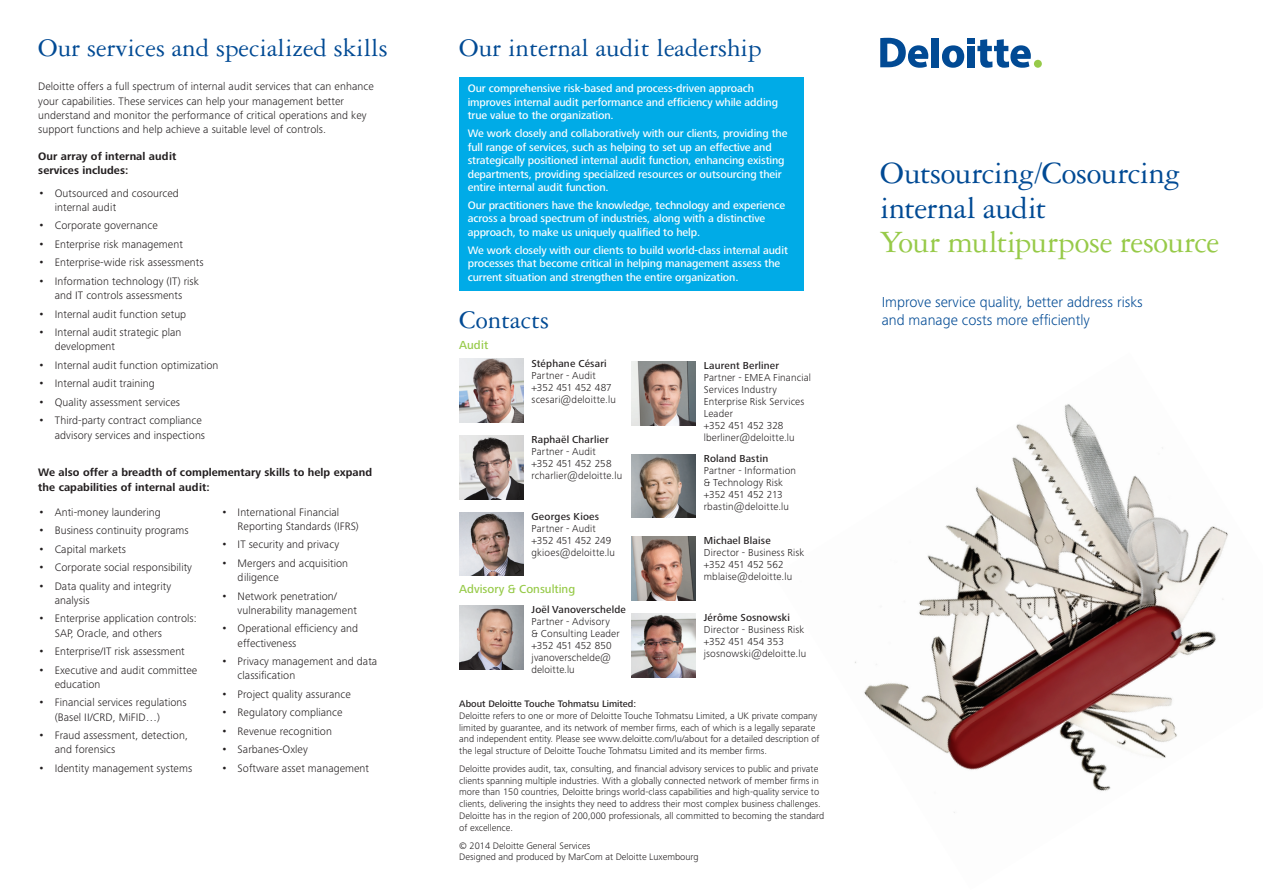
<style>
.page{position:relative;width:1263px;height:893px;background:#fff}
.page>*{position:absolute;margin:0;border:0;box-sizing:border-box;transform-origin:0 0}
.t1{font:33px/34.5px "Garamond 3 LT Std";letter-spacing:-.015em;color:#014a94}
.t2{font:33px "Garamond 3 LT Std";letter-spacing:-.015em;color:#97ca49}
.t3{font:27px "Garamond 3 LT Std";color:#014a94}
.t4{font:300 15px/18px "Frutiger Next Pro";color:#014a94}
.t5{font:500 12px "Frutiger Next Pro";color:#97ca49}
.t6{font:300 11.25px/14.2px "Frutiger Next Pro";letter-spacing:.005em;color:#231f20}
.t7{font:500 11.25px/13.5px "Frutiger Next Pro";letter-spacing:-.01em;color:#fff}
.t8{font:700 11.25px/14.2px "Frutiger Next Pro";letter-spacing:.005em;color:#231f20}
.t9{font:300 10.5px/12px "Frutiger Next Pro";letter-spacing:.015em;color:#231f20}
.t10{font:500 10.5px "Frutiger Next Pro";letter-spacing:.015em;color:#231f20}
.t11{font:300 9.75px/11.7px "Frutiger Next Pro";color:#231f20}
.t12{font:500 9.75px "Frutiger Next Pro";color:#231f20}
.s1{font-size:12.75px}
</style>
<div class="page">
<div style="left:931px;top:38px;width:8px;height:29px;background:#014a94"></div>
<svg style="left:942px;top:45px;width:22px;height:23px"></svg>
<div style="left:967px;top:46px;width:7px;height:21px;background:#014a94"></div>
<div style="left:967px;top:38px;width:7px;height:6px;background:#014a94"></div>
<svg style="left:977px;top:39px;width:54px;height:29px"></svg>
<div style="left:1034px;top:60px;width:8px;height:8px;background:#97ca49;border-radius:50%"></div>
<svg style="left:880px;top:38px;width:48px;height:30px"></svg>
<div style="left:459px;top:78px;width:345px;height:213px;background:#00abe7"></div>
<img style="left:855px;top:404px;width:373px;height:409px">
<img style="left:459px;top:359px;width:64px;height:64px">
<img style="left:459px;top:435px;width:64px;height:64px">
<img style="left:459px;top:512px;width:64px;height:64px">
<img style="left:459px;top:606px;width:64px;height:63px">
<img style="left:631px;top:361px;width:64px;height:64px">
<img style="left:631px;top:454px;width:64px;height:64px">
<img style="left:631px;top:537px;width:64px;height:64px">
<img style="left:631px;top:613px;width:64px;height:64px">
<h2 class="t3" style="left:38px;top:33px;width:351px">Our services and specialized skills</h2>
<p class="t6" style="left:38px;top:80px;width:337px">Deloitte offers a full spectrum of internal audit services that can enhance your capabilities. These services can help your management better understand and monitor the performance of critical operations and key support functions and help achieve a suitable level of controls.</p>
<p class="t8" style="left:38px;top:149px;width:140px">Our array of internal audit services includes:</p>
<p class="t6" style="left:55px;top:186px;width:126px;text-indent:-16px"><span class="s1">•</span> Outsourced and cosourced internal audit</p>
<p class="t6" style="left:38px;top:218px;width:121px"><span class="s1">•</span> Corporate governance</p>
<p class="t6" style="left:38px;top:237px;width:146px"><span class="s1">•</span> Enterprise risk management</p>
<p class="t6" style="left:38px;top:255px;width:167px"><span class="s1">•</span> Enterprise-wide risk assessments</p>
<p class="t6" style="left:38px;top:274px;width:162px;text-align:center"><span class="s1">•</span> Information technology (IT) risk and IT controls assessments</p>
<p class="t6" style="left:38px;top:307px;width:149px"><span class="s1">•</span> Internal audit function setup</p>
<p class="t6" style="left:55px;top:325px;width:128px;text-indent:-16px"><span class="s1">•</span> Internal audit strategic plan development</p>
<p class="t6" style="left:38px;top:358px;width:182px"><span class="s1">•</span> Internal audit function optimization</p>
<p class="t6" style="left:38px;top:376px;width:118px"><span class="s1">•</span> Internal audit training</p>
<p class="t6" style="left:38px;top:395px;width:143px"><span class="s1">•</span> Quality assessment services</p>
<p class="t6" style="left:38px;top:413px;width:168px;text-align:right"><span class="s1">•</span> Third-party contract compliance advisory services and inspections</p>
<p class="t8" style="left:38px;top:465px;width:335px">We also offer a breadth of complementary skills to help expand the capabilities of internal audit:</p>
<p class="t6" style="left:38px;top:505px;width:124px"><span class="s1">•</span> Anti-money laundering</p>
<p class="t6" style="left:38px;top:523px;width:152px"><span class="s1">•</span> Business continuity programs</p>
<p class="t6" style="left:38px;top:542px;width:89px"><span class="s1">•</span> Capital markets</p>
<p class="t6" style="left:38px;top:560px;width:155px"><span class="s1">•</span> Corporate social responsibility</p>
<p class="t6" style="left:55px;top:579px;width:118px;text-indent:-16px"><span class="s1">•</span> Data quality and integrity analysis</p>
<p class="t6" style="left:55px;top:611px;width:144px;text-indent:-16px"><span class="s1">•</span> Enterprise application controls:<br>SAP, Oracle, and others</p>
<p class="t6" style="left:38px;top:644px;width:148px"><span class="s1">•</span> Enterprise/IT risk assessment</p>
<p class="t6" style="left:55px;top:663px;width:144px;text-indent:-16px"><span class="s1">•</span> Executive and audit committee education</p>
<p class="t6" style="left:55px;top:695px;width:134px;text-indent:-16px"><span class="s1">•</span> Financial services regulations (Basel II/CRD, MiFID…)</p>
<p class="t6" style="left:55px;top:728px;width:135px;text-indent:-16px"><span class="s1">•</span> Fraud assessment, detection, and forensics</p>
<p class="t6" style="left:38px;top:761px;width:155px"><span class="s1">•</span> Identity management systems</p>
<p class="t6" style="left:238px;top:505px;width:123px;text-indent:-16px"><span class="s1">•</span> International Financial<br>Reporting Standards (IFRS)</p>
<p class="t6" style="left:221px;top:537px;width:120px"><span class="s1">•</span> IT security and privacy</p>
<p class="t6" style="left:238px;top:556px;width:112px;text-indent:-16px"><span class="s1">•</span> Mergers and acquisition diligence</p>
<p class="t6" style="left:238px;top:589px;width:121px;text-indent:-16px"><span class="s1">•</span> Network penetration/ vulnerability management</p>
<p class="t6" style="left:238px;top:621px;width:122px;text-indent:-16px"><span class="s1">•</span> Operational efficiency and effectiveness</p>
<p class="t6" style="left:238px;top:654px;width:141px;text-indent:-16px"><span class="s1">•</span> Privacy management and data classification</p>
<p class="t6" style="left:221px;top:687px;width:131px"><span class="s1">•</span> Project quality assurance</p>
<p class="t6" style="left:221px;top:705px;width:123px"><span class="s1">•</span> Regulatory compliance</p>
<p class="t6" style="left:221px;top:724px;width:112px"><span class="s1">•</span> Revenue recognition</p>
<p class="t6" style="left:221px;top:742px;width:88px"><span class="s1">•</span> Sarbanes-Oxley</p>
<p class="t6" style="left:221px;top:761px;width:150px"><span class="s1">•</span> Software asset management</p>
<h2 class="t3" style="left:459px;top:33px;width:304px">Our internal audit leadership</h2>
<p class="t7" style="left:468px;top:82px;width:312px">Our comprehensive risk-based and process-driven approach improves internal audit performance and efficiency while adding true value to the organization.</p>
<p class="t7" style="left:468px;top:127px;width:321px">We work closely and collaboratively with our clients, providing the full range of services, such as helping to set up an effective and strategically positioned internal audit function, enhancing existing departments, providing specialized resources or outsourcing their entire internal audit function.</p>
<p class="t7" style="left:468px;top:198px;width:319px">Our practitioners have the knowledge, technology and experience across a broad spectrum of industries, along with a distinctive approach, to make us uniquely qualified to help.</p>
<p class="t7" style="left:468px;top:243px;width:322px">We work closely with our clients to build world-class internal audit processes that become critical in helping management assess the current situation and strengthen the entire organization.</p>
<h2 class="t3" style="left:459px;top:305px;width:91px">Contacts</h2>
<p class="t5" style="left:459px;top:338px;width:31px">Audit</p>
<p class="t10" style="left:531px;top:357px;width:77px">Stéphane Césari</p>
<p class="t9" style="left:531px;top:369px;width:86px">Partner - Audit +352 451 452 487 scesari@deloitte.lu</p>
<p class="t10" style="left:531px;top:434px;width:79px">Raphaël Charlier</p>
<p class="t9" style="left:531px;top:446px;width:92px">Partner - Audit<br>+352 451 452 258 rcharlier@deloitte.lu</p>
<p class="t10" style="left:531px;top:510px;width:69px">Georges Kioes</p>
<p class="t9" style="left:531px;top:522px;width:85px">Partner - Audit +352 451 452 249 gkioes@deloitte.lu</p>
<p class="t5" style="left:459px;top:582px;width:117px">Advisory &amp; Consulting</p>
<p class="t10" style="left:531px;top:604px;width:96px">Joël Vanoverschelde</p>
<p class="t9" style="left:531px;top:616px;width:90px">Partner - Advisory<br>&amp; Consulting Leader +352 451 452 850 jvanoverschelde@ deloitte.lu</p>
<p class="t10" style="left:704px;top:360px;width:77px">Laurent Berliner</p>
<p class="t9" style="left:704px;top:372px;width:109px">Partner - EMEA Financial<br>Services Industry<br>Enterprise Risk Services<br>Leader<br>+352 451 452 328 lberliner@deloitte.lu</p>
<p class="t10" style="left:704px;top:452px;width:66px">Roland Bastin</p>
<p class="t9" style="left:704px;top:464px;width:94px">Partner - Information &amp; Technology Risk +352 451 452 213 rbastin@deloitte.lu</p>
<p class="t10" style="left:704px;top:535px;width:68px">Michael Blaise</p>
<p class="t9" style="left:704px;top:547px;width:102px">Director - Business Risk +352 451 452 562 mblaise@deloitte.lu</p>
<p class="t10" style="left:704px;top:611px;width:88px">Jérôme Sosnowski</p>
<p class="t9" style="left:704px;top:623px;width:104px">Director - Business Risk +352 451 454 353 jsosnowski@deloitte.lu</p>
<p class="t12" style="left:459px;top:698px;width:178px">About Deloitte Touche Tohmatsu Limited:</p>
<p class="t11" style="left:459px;top:710px;width:362px">Deloitte refers to one or more of Deloitte Touche Tohmatsu Limited, a UK private company limited by guarantee, and its network of member firms, each of which is a legally separate and independent entity. Please see www.deloitte.com/lu/about for a detailed description of the legal structure of Deloitte Touche Tohmatsu Limited and its member firms.</p>
<p class="t11" style="left:459px;top:763px;width:366px">Deloitte provides audit, tax, consulting, and financial advisory services to public and private clients spanning multiple industries. With a globally connected network of member firms in more than 150 countries, Deloitte brings world-class capabilities and high-quality service to clients, delivering the insights they need to address their most complex business challenges.<br>Deloitte has in the region of 200,000 professionals, all committed to becoming the standard of excellence.</p>
<p class="t11" style="left:459px;top:839px;width:241px">© 2014 Deloitte General Services<br>Designed and produced by MarCom at Deloitte Luxembourg</p>
<h1 class="t1" style="left:880px;top:156px;width:302px">Outsourcing/Cosourcing internal audit</h1>
<h1 class="t2" style="left:880px;top:224px;width:341px">Your multipurpose resource</h1>
<h3 class="t4" style="left:882px;top:293px;width:263px">Improve service quality, better address risks and manage costs more efficiently</h3>
</div>
